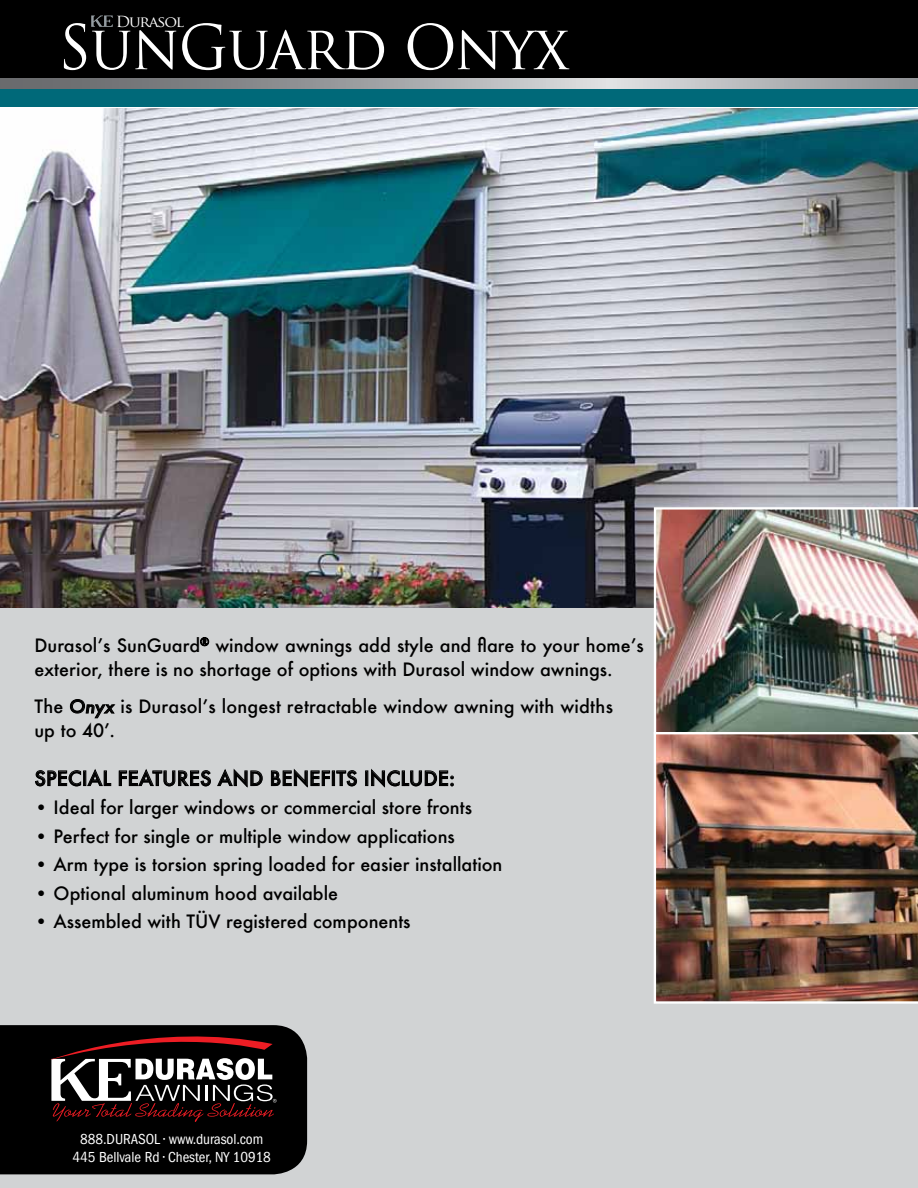
<style>
.page{position:relative;width:918px;height:1188px;background:#fff}
.page>*{position:absolute;margin:0;border:0;box-sizing:border-box;transform-origin:0 0}
.t1{font:60px "Trajan Pro";letter-spacing:-.02em;color:#fff}
.t2{font:500 19.5px "Futura";letter-spacing:.01em;color:#000}
.t3{font:500 18px/24px "Futura";color:#000}
.t4{font:condensed 15px/18px "Franklin Gothic LT";letter-spacing:-.005em;color:#fff;text-align:center}
.t5{font:15px "Trajan Pro";letter-spacing:-.08em;color:#fff;scale:1.06 1}
.s1{font-style:italic}
</style>
<div class="page">
<div style="left:0;top:507px;width:918px;height:681px;background:#d1d3d4"></div>
<svg style="left:35px;top:770px;width:46px;height:16px"></svg>
<div style="left:83px;top:771px;width:3px;height:15px;border:1px solid #000"></div>
<svg style="left:87px;top:769px;width:24px;height:17px"></svg>
<svg style="left:119px;top:769px;width:92px;height:17px"></svg>
<svg style="left:217px;top:768px;width:46px;height:20px"></svg>
<svg style="left:271px;top:769px;width:59px;height:19px"></svg>
<div style="left:332px;top:771px;width:3px;height:15px;border:1px solid #000"></div>
<svg style="left:336px;top:770px;width:21px;height:16px"></svg>
<div style="left:365px;top:771px;width:3px;height:15px;border:1px solid #000"></div>
<svg style="left:371px;top:768px;width:83px;height:20px"></svg>
<svg style="left:70px;top:699px;width:45px;height:19px"></svg>
<div style="left:0;top:0;width:918px;height:84px;background:#000"></div>
<svg style="left:0;top:79px;width:918px;height:10px;background:#a1a3a5"></svg>
<div style="left:0;top:89px;width:918px;height:17px;background:#006979"></div>
<div style="left:0;top:1025px;width:307px;height:149px;background:#000"></div>
<img style="left:0;top:108px;width:918px;height:500px">
<img style="left:654px;top:507px;width:264px;height:225px">
<img style="left:654px;top:732px;width:264px;height:272px">
<svg style="left:200px;top:637px;width:9px;height:10px"></svg>
<svg style="left:50px;top:1025px;width:227px;height:97px;background:#3d2e2f"></svg>
<svg style="left:91px;top:15px;width:22px;height:12px"></svg>
<p class="t5" style="left:116px;top:12px;width:66px">Durasol</p>
<h1 class="t1" style="left:58px;top:9px;width:513px">SunGuard Onyx</h1>
<p class="t3" style="left:34px;top:633px;width:611px">Durasol’s SunGuard<sup>®</sup> window awnings add style and flare to your home’s exterior, there is no shortage of options with Durasol window awnings.</p>
<p class="t3" style="left:34px;top:694px;width:580px">The <span class="s1">Onyx</span> is Durasol’s longest retractable window awning with widths up to 40’.</p>
<p class="t2" style="left:34px;top:765px;width:422px">Special Features and Benefits I nclude:</p>
<p class="t3" style="left:34px;top:795px;width:439px">• Ideal for larger windows or commercial store fronts</p>
<p class="t3" style="left:34px;top:824px;width:422px">• Perfect for single or multiple window applications</p>
<p class="t3" style="left:34px;top:852px;width:470px">• Arm type is torsion spring loaded for easier installation</p>
<p class="t3" style="left:34px;top:881px;width:305px">• Optional aluminum hood available</p>
<p class="t3" style="left:34px;top:909px;width:378px">• Assembled with TÜV registered components</p>
<p class="t4" style="left:73px;top:1130px;width:200px">888.DURASOL • www.durasol.com<br>445 Bellvale Rd • Chester, NY 10918</p>
</div>
